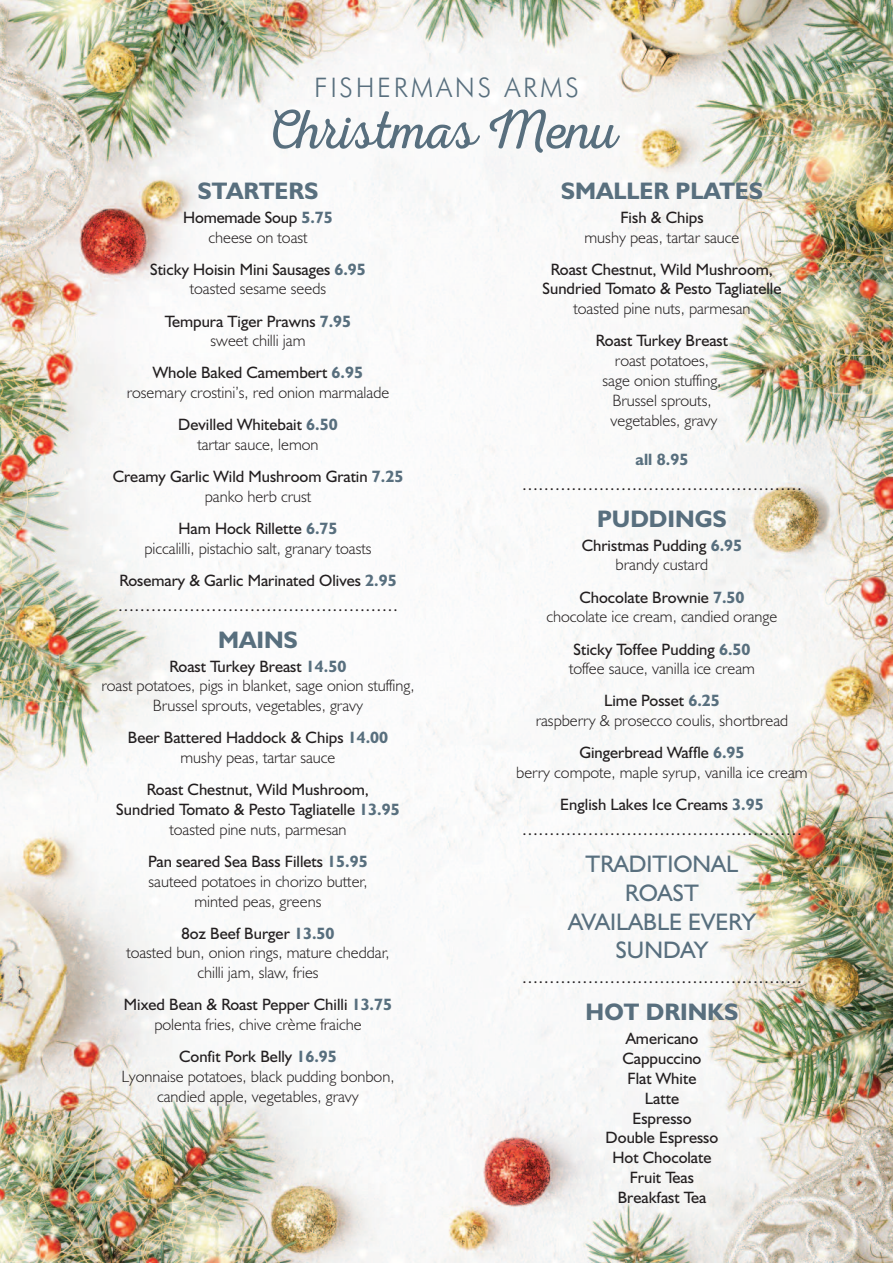
<style>
.page{position:relative;width:893px;height:1263px;background:#fff}
.page>*{position:absolute;margin:0;border:0;box-sizing:border-box;transform-origin:0 0}
.t1{font:300 27px "Futura BT";letter-spacing:.1em;color:#586f7e}
.t2{font:700 24px "Humanist 521 BT";color:#586f7e}
.t3{font:24px/28.8px "Humanist 521 BT";color:#586f7e;text-align:center}
.t4{font:300 16.5px/19.8px "Humanist 521 BT";color:#231f20;text-align:center}
.t5{font:16.5px/19.8px "Humanist 521 BT";color:#231f20;text-align:center}
.t6{font:700 16.5px "Humanist 521 BT";color:#586f7e}
.s1{font-weight:400}
.s2{font-weight:700;color:#586f7e}
.s3{font-weight:300}
</style>
<div class="page">
<img style="left:0;top:0;width:893px;height:1263px">
<svg style="left:273px;top:109px;width:347px;height:44px"></svg>
<h1 class="t1" style="left:314px;top:77px;width:266px">FISHERMANS ARMS</h1>
<h2 class="t2" style="left:198px;top:183px;width:122px">STARTERS</h2>
<p class="t4" style="left:183px;top:209px;width:151px"><span class="s1">Homemade Soup</span> <span class="s2">5.75 </span>cheese on toast</p>
<p class="t5" style="left:150px;top:261px;width:217px">Sticky Hoisin Mini Sausages <span class="s2">6.95 </span><span class="s3">toasted sesame seeds</span></p>
<p class="t5" style="left:165px;top:313px;width:188px">Tempura Tiger Prawns <span class="s2">7.95 </span><span class="s3">sweet chilli jam</span></p>
<p class="t4" style="left:127px;top:365px;width:264px"><span class="s1">Whole Baked Camembert</span> <span class="s2">6.95 </span>rosemary crostini’s, red onion marmalade</p>
<p class="t5" style="left:178px;top:417px;width:161px">Devilled Whitebait <span class="s2">6.50 </span><span class="s3">tartar sauce, lemon</span></p>
<p class="t5" style="left:113px;top:469px;width:292px">Creamy Garlic Wild Mushroom Gratin <span class="s2">7.25 </span><span class="s3">panko herb crust</span></p>
<p class="t4" style="left:145px;top:520px;width:228px"><span class="s1">Ham Hock Rillette</span> <span class="s2">6.75<br></span>piccalilli, pistachio salt, granary toasts</p>
<p class="t5" style="left:118px;top:570px;width:282px;line-height:24.6px;text-align:left">Rosemary &amp; Garlic Marinated Olives <span class="s2">2.95 </span>……………………………………………</p>
<h2 class="t2" style="left:218px;top:631px;width:81px">MAINS</h2>
<p class="t4" style="left:101px;top:658px;width:315px"><span class="s1">Roast Turkey Breast</span> <span class="s2">14.50<br></span>roast potatoes, pigs in blanket, sage onion stuffing,<br>Brussel sprouts, vegetables, gravy</p>
<p class="t5" style="left:128px;top:730px;width:262px">Beer Battered Haddock &amp; Chips <span class="s2">14.00 </span><span class="s3">mushy peas, tartar sauce</span></p>
<p class="t5" style="left:116px;top:781px;width:285px">Roast Chestnut, Wild Mushroom,<br>Sundried Tomato &amp; Pesto Tagliatelle <span class="s2">13.95 </span><span class="s3">toasted pine nuts, parmesan</span></p>
<p class="t4" style="left:148px;top:853px;width:221px"><span class="s1">Pan seared Sea Bass Fillets</span> <span class="s2">15.95 </span>sauteed potatoes in chorizo butter, minted peas, greens</p>
<p class="t4" style="left:126px;top:925px;width:265px"><span class="s1">8oz Beef Burger</span> <span class="s2">13.50<br></span>toasted bun, onion rings, mature cheddar, chilli jam, slaw, fries</p>
<p class="t4" style="left:124px;top:997px;width:270px"><span class="s1">Mixed Bean &amp; Roast Pepper Chilli</span> <span class="s2">13.75 </span>polenta fries, chive crème fraiche</p>
<p class="t4" style="left:122px;top:1048px;width:274px"><span class="s1">Confit Pork Belly</span> <span class="s2">16.95<br></span>Lyonnaise potatoes, black pudding bonbon, candied apple, vegetables, gravy</p>
<h2 class="t2" style="left:561px;top:183px;width:204px">SMALLER PLATES</h2>
<p class="t5" style="left:620px;top:209px;width:85px">Fish &amp; Chips</p>
<p class="t4" style="left:584px;top:229px;width:156px">mushy peas, tartar sauce</p>
<p class="t5" style="left:543px;top:261px;width:240px">Roast Chestnut, Wild Mushroom,<br>Sundried Tomato &amp; Pesto Tagliatelle</p>
<p class="t4" style="left:573px;top:301px;width:179px">toasted pine nuts, parmesan</p>
<p class="t5" style="left:596px;top:333px;width:134px">Roast Turkey Breast</p>
<p class="t4" style="left:603px;top:352px;width:120px">roast potatoes, sage onion stuffing,<br>Brussel sprouts, vegetables, gravy</p>
<p class="t6" style="left:636px;top:454px;width:54px">all 8.95</p>
<p class="t5" style="left:522px;top:476px;width:282px">……………………………………………</p>
<h2 class="t2" style="left:597px;top:511px;width:131px">PUDDINGS</h2>
<p class="t5" style="left:582px;top:537px;width:162px">Christmas Pudding <span class="s2">6.95 </span><span class="s3">brandy custard</span></p>
<p class="t4" style="left:547px;top:589px;width:232px"><span class="s1">Chocolate Brownie</span> <span class="s2">7.50<br></span>chocolate ice cream, candied orange</p>
<p class="t4" style="left:569px;top:641px;width:187px;text-align:left"><span class="s1">Sticky Toffee Pudding</span> <span class="s2">6.50 </span>toffee sauce, vanilla ice cream</p>
<p class="t4" style="left:536px;top:693px;width:254px"><span class="s1">Lime Posset</span> <span class="s2">6.25<br></span>raspberry &amp; prosecco coulis, shortbread</p>
<p class="t4" style="left:516px;top:745px;width:293px"><span class="s1">Gingerbread Waffle</span> <span class="s2">6.95<br></span>berry compote, maple syrup, vanilla ice cream</p>
<p class="t5" style="left:522px;top:794px;width:282px;line-height:24.6px">English Lakes Ice Creams <span class="s2">3.95 </span>……………………………………………</p>
<h2 class="t3" style="left:568px;top:852px;width:189px">TRADITIONAL<br>ROAST<br>AVAILABLE EVERY<br>SUNDAY</h2>
<p class="t5" style="left:522px;top:969px;width:282px">……………………………………………</p>
<h2 class="t2" style="left:586px;top:1004px;width:154px">HOT DRINKS</h2>
<p class="t5" style="left:606px;top:1031px;width:114px">Americano<br>Cappuccino<br>Flat White<br>Latte<br>Espresso<br>Double Espresso<br>Hot Chocolate<br>Fruit Teas<br>Breakfast Tea</p>
</div>
